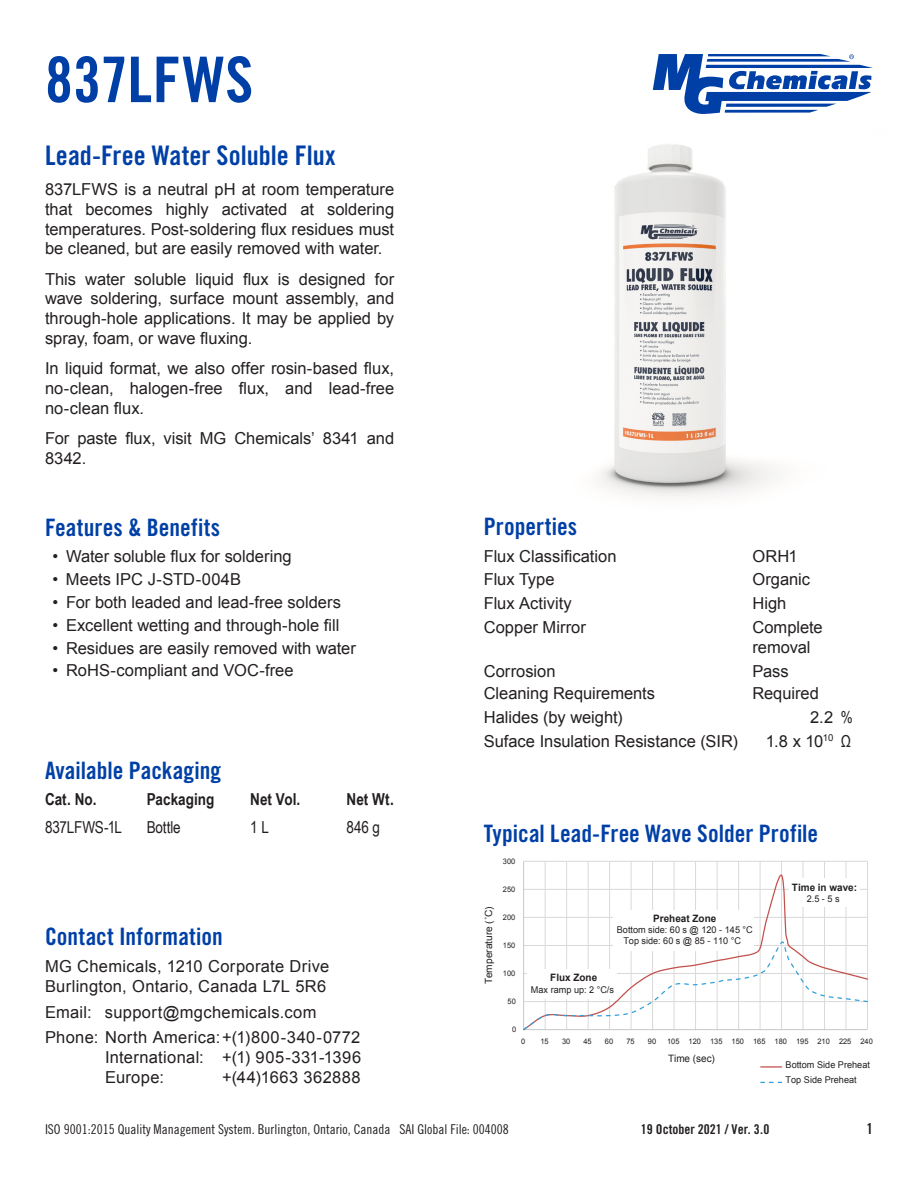
<style>
.page{position:relative;width:918px;height:1188px;background:#fff}
.page>*{position:absolute;margin:0;border:0;box-sizing:border-box;transform-origin:0 0}
.t1{font:63px "Trade Gothic Bold Cond Twenty";letter-spacing:.005em;color:#0040a6}
.Product_Name_Descrip{font:27px "Trade Gothic Bold Cond Twenty";color:#0040a6}
.H2_space_after{font:24px "Trade Gothic Bold Cond Twenty";letter-spacing:.005em;color:#0040a6}
.Chart_-_embedded_in{font:24px "Trade Gothic Bold Cond Twenty";color:#0040a6}
.Body_Text{font:16.5px/19.8px "Arial";color:#231f20;text-align:justify}
.Properties_List{font:16.5px/19.8px "Arial";color:#231f20}
.Bullet_List_-_Featur{font:16.5px "Arial";color:#231f20}
.Contact_Information{font:16.5px "Arial";letter-spacing:.02em;color:#231f20}
.Table_Heading{font:700 16.5px "Arial Narrow";letter-spacing:.005em;color:#231f20}
.Table_Body_Text{font:16.5px "Arial Narrow";letter-spacing:-.01em;color:#231f20}
.t2{font:15px "Trade Gothic Bold Cond Twenty";color:#231f20}
.t3{font:13.5px "Trade Gothic LT Std Cn 18";color:#231f20}
.t4{font:13.5px "Trade Gothic Bold Cond Twenty";color:#231f20}
.t5{font:700 10.2px "Arial";color:#231f20}
.t6{font:10.2px "Arial";color:#231f20}
.t7{font:9.9px "Arial";color:#231f20}
.t8{font:9.3px/15.5px "Arial";color:#231f20}
.t9{font:7.65px "Arial";color:#231f20}
.s1{font-family:"Arial Narrow"}
</style>
<div class="page">
<svg style="left:653px;top:54px;width:220px;height:60px"></svg>
<img style="left:597px;top:144px;width:180px;height:354px">
<hr style="left:524px;top:861px;width:344px;height:1px;background:#d9d9d8">
<hr style="left:545px;top:861px;width:1px;height:169px;background:#d9d9d8">
<hr style="left:566px;top:861px;width:1px;height:169px;background:#d9d9d8">
<hr style="left:588px;top:861px;width:1px;height:169px;background:#d9d9d8">
<hr style="left:609px;top:861px;width:1px;height:169px;background:#d9d9d8">
<hr style="left:631px;top:861px;width:1px;height:169px;background:#d9d9d8">
<hr style="left:652px;top:861px;width:1px;height:169px;background:#d9d9d8">
<hr style="left:674px;top:861px;width:1px;height:169px;background:#d9d9d8">
<hr style="left:695px;top:861px;width:1px;height:169px;background:#d9d9d8">
<hr style="left:717px;top:861px;width:1px;height:169px;background:#d9d9d8">
<hr style="left:738px;top:861px;width:1px;height:169px;background:#d9d9d8">
<hr style="left:760px;top:861px;width:1px;height:169px;background:#d9d9d8">
<hr style="left:781px;top:861px;width:1px;height:169px;background:#d9d9d8">
<hr style="left:803px;top:861px;width:1px;height:169px;background:#d9d9d8">
<hr style="left:824px;top:861px;width:1px;height:169px;background:#d9d9d8">
<hr style="left:846px;top:861px;width:1px;height:169px;background:#d9d9d8">
<hr style="left:867px;top:861px;width:1px;height:169px;background:#d9d9d8">
<hr style="left:523px;top:861px;width:1px;height:169px;background:#c7c8ca">
<svg style="left:524px;top:873px;width:343px;height:65px"></svg>
<svg style="left:524px;top:938px;width:344px;height:92px"></svg>
<hr style="left:761px;top:1066px;width:21px;height:2px;background:#c3514d">
<svg style="left:761px;top:1082px;width:21px;height:1px"></svg>
<div style="left:527px;top:969px;width:90px;height:30px;background:#fff"></div>
<div style="left:614px;top:910px;width:140px;height:41px;background:#fff"></div>
<div style="left:789px;top:878px;width:71px;height:28px;background:#fff"></div>
<h1 class="t1" style="left:45px;top:41px;width:210px">837LFWS</h1>
<p class="Product_Name_Descrip" style="left:45px;top:139px;width:292px">Lead-Free Water Soluble Flux</p>
<p class="Body_Text" style="left:45px;top:179px;width:351px">837LFWS is a neutral pH at room temperature that becomes highly activated at soldering temperatures. Post-soldering flux residues must be cleaned, but are easily removed with water.</p>
<p class="Body_Text" style="left:45px;top:269px;width:351px">This water soluble liquid flux is designed for wave soldering, surface mount assembly, and through-hole applications. It may be applied by spray, foam, or wave fluxing.</p>
<p class="Body_Text" style="left:45px;top:359px;width:351px">In liquid format, we also offer rosin-based flux, no-clean, halogen-free flux, and lead-free no-clean flux.</p>
<p class="Body_Text" style="left:45px;top:429px;width:351px">For paste flux, visit MG Chemicals’ 8341 and<br>8342.</p>
<p class="H2_space_after" style="left:45px;top:513px;width:177px">Features &amp; Benefits</p>
<p class="Bullet_List_-_Featur" style="left:52px;top:546px;width:241px">• Water soluble flux for soldering</p>
<p class="Bullet_List_-_Featur" style="left:52px;top:569px;width:190px">• Meets IPC J-STD-004B</p>
<p class="Bullet_List_-_Featur" style="left:52px;top:591px;width:290px">• For both leaded and lead-free solders</p>
<p class="Bullet_List_-_Featur" style="left:52px;top:614px;width:288px">• Excellent wetting and through-hole fill</p>
<p class="Bullet_List_-_Featur" style="left:52px;top:637px;width:305px">• Residues are easily removed with water</p>
<p class="Bullet_List_-_Featur" style="left:52px;top:660px;width:243px">• RoHS-compliant and VOC-free</p>
<p class="H2_space_after" style="left:45px;top:755px;width:178px">Available Packaging</p>
<p class="Table_Heading" style="left:45px;top:787px;width:53px">Cat. No.</p>
<p class="Table_Heading" style="left:147px;top:787px;width:69px">Packaging</p>
<p class="Table_Heading" style="left:250px;top:787px;width:52px">Net Vol.</p>
<p class="Table_Heading" style="left:346px;top:787px;width:49px">Net Wt.</p>
<p class="Table_Body_Text" style="left:45px;top:815px;width:79px">837LFWS-1L</p>
<p class="Table_Body_Text" style="left:147px;top:815px;width:36px">Bottle</p>
<p class="Table_Body_Text" style="left:250px;top:815px;width:20px">1 L</p>
<p class="Table_Body_Text" style="left:346px;top:815px;width:35px">846 g</p>
<p class="H2_space_after" style="left:45px;top:922px;width:179px">Contact Information</p>
<p class="Contact_Information" style="left:45px;top:955px;width:286px">MG Chemicals, 1210 Corporate Drive</p>
<p class="Contact_Information" style="left:45px;top:975px;width:283px">Burlington, Ontario, Canada L7L 5R6</p>
<p class="Contact_Information" style="left:45px;top:1001px;width:273px">Email: support@mgchemicals.com</p>
<p class="Contact_Information" style="left:45px;top:1027px;width:317px">Phone: North America: +(1)800-340-0772</p>
<p class="Contact_Information" style="left:105px;top:1047px;width:258px">International: +(1) 905-331-1396</p>
<p class="Contact_Information" style="left:105px;top:1066px;width:60px">Europe:</p>
<p class="Contact_Information" style="left:222px;top:1066px;width:140px">+(44)1663 362888</p>
<p class="H2_space_after" style="left:484px;top:512px;width:95px">Properties</p>
<p class="Properties_List" style="left:484px;top:546px;width:134px">Flux Classification</p>
<p class="Properties_List" style="left:752px;top:546px;width:47px">ORH1</p>
<p class="Properties_List" style="left:484px;top:570px;width:72px">Flux Type</p>
<p class="Properties_List" style="left:752px;top:570px;width:59px">Organic</p>
<p class="Properties_List" style="left:484px;top:594px;width:90px">Flux Activity</p>
<p class="Properties_List" style="left:752px;top:594px;width:35px">High</p>
<p class="Properties_List" style="left:484px;top:617px;width:104px">Copper Mirror</p>
<p class="Properties_List" style="left:752px;top:617px;width:72px">Complete removal</p>
<p class="Properties_List" style="left:484px;top:661px;width:73px">Corrosion</p>
<p class="Properties_List" style="left:752px;top:661px;width:38px">Pass</p>
<p class="Properties_List" style="left:484px;top:683px;width:173px">Cleaning Requirements</p>
<p class="Properties_List" style="left:752px;top:683px;width:68px">Required</p>
<p class="Properties_List" style="left:484px;top:707px;width:140px">Halides (by weight)</p>
<p class="Properties_List" style="left:810px;top:707px;width:44px">2.2 <span class="s1">%</span></p>
<p class="Properties_List" style="left:484px;top:731px;width:256px">Suface Insulation Resistance (SIR)</p>
<p class="Properties_List" style="left:766px;top:731px;width:87px">1.8 x 10<sup>10</sup> <span class="s1">Ω</span></p>
<p class="Chart_-_embedded_in" style="left:484px;top:818px;width:336px">Typical Lead-Free Wave Solder Profile</p>
<p class="t9" style="left:503px;top:856px;width:14px">300</p>
<p class="t7" style="left:482px;top:984px;width:79px;rotate:-90deg">Temperature (˚C)</p>
<p class="t9" style="left:503px;top:884px;width:14px">250</p>
<p class="t9" style="left:503px;top:912px;width:14px">200</p>
<p class="t9" style="left:503px;top:940px;width:14px">150</p>
<p class="t9" style="left:503px;top:968px;width:14px">100</p>
<p class="t9" style="left:508px;top:997px;width:10px">50</p>
<p class="t5" style="left:653px;top:912px;width:65px">Preheat Zone</p>
<p class="t8" style="left:617px;top:924px;width:137px;line-height:11.2px;text-align:center">Bottom side: 60 s @ 120 - 145 °C<br>Top side: 60 s @ 85 - 110 °C</p>
<p class="t5" style="left:550px;top:971px;width:48px">Flux Zone</p>
<p class="t8" style="left:531px;top:982px;width:85px">Max ramp up: 2 °C/s</p>
<p class="t5" style="left:792px;top:880px;width:67px">Time in wave:</p>
<p class="t8" style="left:807px;top:891px;width:34px">2.5 - 5 s</p>
<p class="t9" style="left:512px;top:1025px;width:6px">0</p>
<p class="t9" style="left:521px;top:1037px;width:6px">0</p>
<p class="t9" style="left:541px;top:1037px;width:10px">15</p>
<p class="t9" style="left:562px;top:1037px;width:10px">30</p>
<p class="t9" style="left:583px;top:1037px;width:10px">45</p>
<p class="t9" style="left:605px;top:1037px;width:10px">60</p>
<p class="t9" style="left:626px;top:1037px;width:10px">75</p>
<p class="t9" style="left:648px;top:1037px;width:10px">90</p>
<p class="t9" style="left:667px;top:1037px;width:207px">105 120 135 150 165 180 195 210 225 240</p>
<p class="t6" style="left:668px;top:1051px;width:48px">Time (sec)</p>
<p class="t8" style="left:786px;top:1057px;width:86px">Bottom Side Preheat<br>Top Side Preheat</p>
<p class="t3" style="left:45px;top:1121px;width:465px">ISO 9001:2015 Quality Management System. Burlington, Ontario, Canada SAI Global File: 004008</p>
<p class="t4" style="left:641px;top:1121px;width:130px">19 October 2021 / Ver. 3.0</p>
<p class="t2" style="left:866px;top:1120px;width:8px">1</p>
</div>
